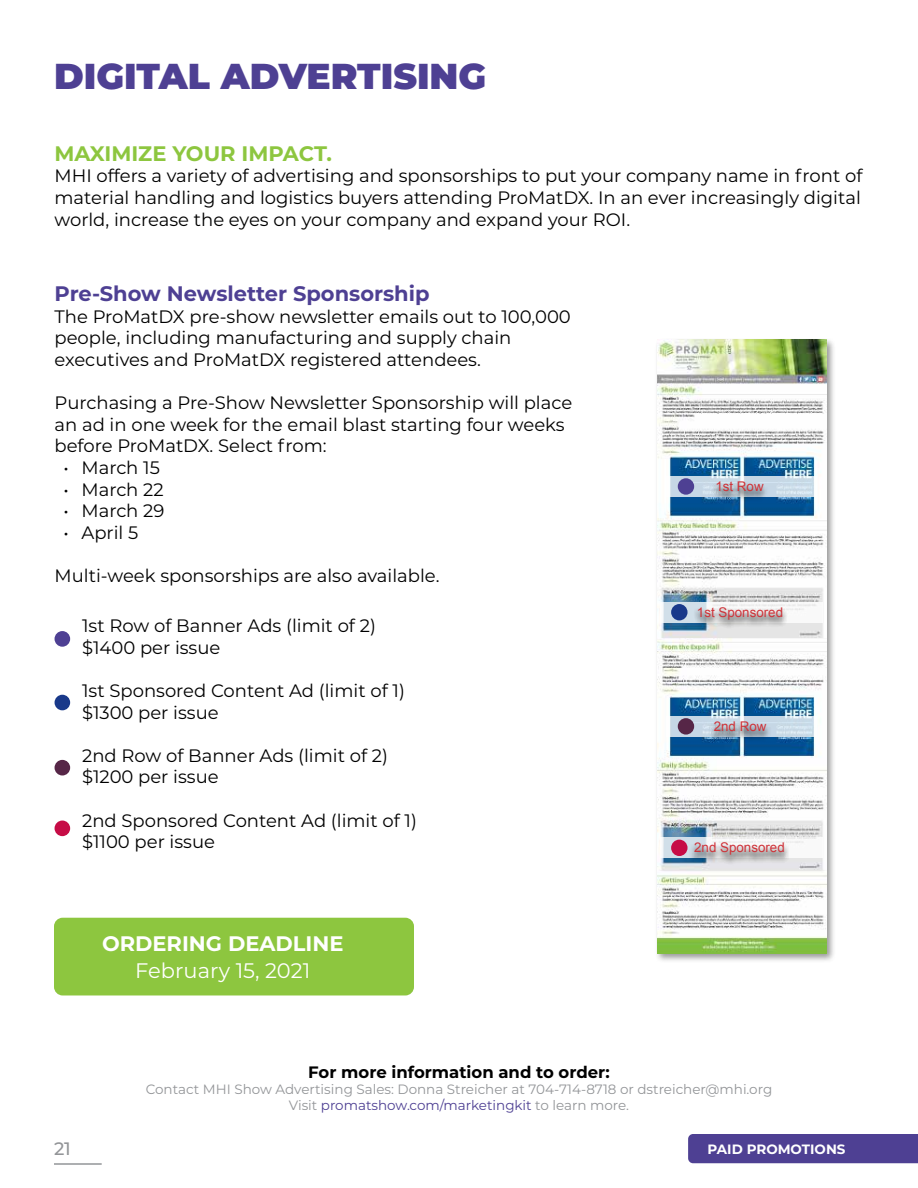
<style>
.page{position:relative;width:918px;height:1188px;background:#fff}
.page>*{position:absolute;margin:0;border:0;box-sizing:border-box;transform-origin:0 0}
.t1{font:900 36px "Montserrat";color:#4e4093}
.t2{font:700 21px "Montserrat";color:#4e4093}
.t3{font:700 21px "Montserrat";color:#8dc63f}
.t4{font:700 21px "Montserrat";color:#fff}
.t5{font:21px "Montserrat";color:#fff}
.t6{font:18px/21.6px "Montserrat";color:#000}
.t7{font:500 18px "Montserrat Alternates";color:#939598}
.t8{font:700 16.5px "Montserrat";color:#000}
.t9{font:13.5px/16.2px "Montserrat";color:#939598;text-align:center}
.t10{font:700 13.5px "Montserrat";color:#fff}
.t11{font:13.35px "Arial";color:#cf3339}
.s1{color:#4e4093}
</style>
<div class="page">
<div style="left:688px;top:1134px;width:230px;height:29px;background:#4e4093"></div>
<hr style="left:54px;top:1163px;width:48px;height:2px;background:#939598">
<div style="left:655px;top:338px;width:181px;height:625px;background:#000;opacity:.41"></div>
<img style="left:657px;top:340px;width:170px;height:614px">
<svg style="left:666px;top:476px;width:150px;height:21px;background:#cedde9"></svg>
<div style="left:711px;top:481px;width:58px;height:21px;background:#000;opacity:.9"></div>
<svg style="left:660px;top:602px;width:163px;height:21px"></svg>
<div style="left:692px;top:606px;width:96px;height:24px;background:#000;opacity:.9"></div>
<svg style="left:667px;top:716px;width:150px;height:21px;background:#cedde9"></svg>
<div style="left:708px;top:721px;width:64px;height:21px;background:#000;opacity:.9"></div>
<svg style="left:660px;top:837px;width:163px;height:21px"></svg>
<div style="left:689px;top:842px;width:101px;height:24px;background:#000;opacity:.9"></div>
<div style="left:678px;top:478px;width:16px;height:17px;background:#4e4093;border-radius:50%"></div>
<div style="left:671px;top:840px;width:17px;height:16px;background:#c60c46;border-radius:50%"></div>
<div style="left:671px;top:604px;width:17px;height:16px;background:#19398a;border-radius:50%"></div>
<div style="left:678px;top:718px;width:16px;height:17px;background:#562647;border-radius:50%"></div>
<div style="left:54px;top:918px;width:360px;height:77px;background:#8dc63f;border-radius:9px"></div>
<div style="left:55px;top:631px;width:15px;height:16px;background:#4e4093;border-radius:50%"></div>
<div style="left:55px;top:821px;width:15px;height:15px;background:#c60c46;border-radius:50%"></div>
<div style="left:55px;top:695px;width:15px;height:15px;background:#19398a;border-radius:50%"></div>
<div style="left:55px;top:760px;width:15px;height:16px;background:#562647;border-radius:50%"></div>
<h1 class="t1" style="left:54px;top:49px;width:434px">DIGITAL ADVERTISING</h1>
<p class="t3" style="left:55px;top:138px;width:279px">MAXIMIZE YOUR IMPACT.</p>
<p class="t6" style="left:55px;top:165px;width:809px;text-align:justify">MHI offers a variety of advertising and sponsorships to put your company name in front of material handling and logistics buyers attending ProMatDX. In an ever increasingly digital world, increase the eyes on your company and expand your ROI.</p>
<p class="t2" style="left:55px;top:279px;width:377px">Pre-Show Newsletter Sponsorship</p>
<p class="t6" style="left:55px;top:305px;width:518px">The ProMatDX pre-show newsletter emails out to 100,000 people, including manufacturing and supply chain executives and ProMatDX registered attendees.</p>
<p class="t6" style="left:55px;top:391px;width:519px">Purchasing a Pre-Show Newsletter Sponsorship will place an ad in one week for the email blast starting four weeks before ProMatDX. Select from:</p>
<p class="t6" style="left:64px;top:456px;width:98px">• March 15</p>
<p class="t6" style="left:64px;top:478px;width:102px">• March 22</p>
<p class="t6" style="left:64px;top:499px;width:102px">• March 29</p>
<p class="t6" style="left:64px;top:521px;width:76px">• April 5</p>
<p class="t6" style="left:55px;top:564px;width:387px">Multi-week sponsorships are also available.</p>
<p class="t6" style="left:82px;top:614px;width:295px">1st Row of Banner Ads (limit of 2) $1400 per issue</p>
<p class="t6" style="left:82px;top:679px;width:324px">1st Sponsored Content Ad (limit of 1) $1300 per issue</p>
<p class="t6" style="left:82px;top:744px;width:307px">2nd Row of Banner Ads (limit of 2) $1200 per issue</p>
<p class="t6" style="left:82px;top:809px;width:336px">2nd Sponsored Content Ad (limit of 1) $1100 per issue</p>
<p class="t4" style="left:102px;top:928px;width:243px">ORDERING DEADLINE</p>
<p class="t5" style="left:135px;top:956px;width:177px">February 15, 2021</p>
<p class="t11" style="left:715px;top:478px;width:50px">1st Row</p>
<p class="t11" style="left:697px;top:603px;width:88px">1st Sponsored</p>
<p class="t11" style="left:714px;top:718px;width:54px">2nd Row</p>
<p class="t11" style="left:694px;top:839px;width:92px">2nd Sponsored</p>
<p class="t8" style="left:308px;top:1060px;width:303px">For more information and to order:</p>
<p class="t9" style="left:146px;top:1081px;width:628px">Contact MHI Show Advertising Sales: Donna Streicher at 704-714-8718 or dstreicher@mhi.org<br>Visit <span class="s1">promatshow.com/marketingkit</span> to learn more.</p>
<p class="t7" style="left:54px;top:1136px;width:18px">21</p>
<p class="t10" style="left:708px;top:1140px;width:139px">PAID PROMOTIONS</p>
</div>
